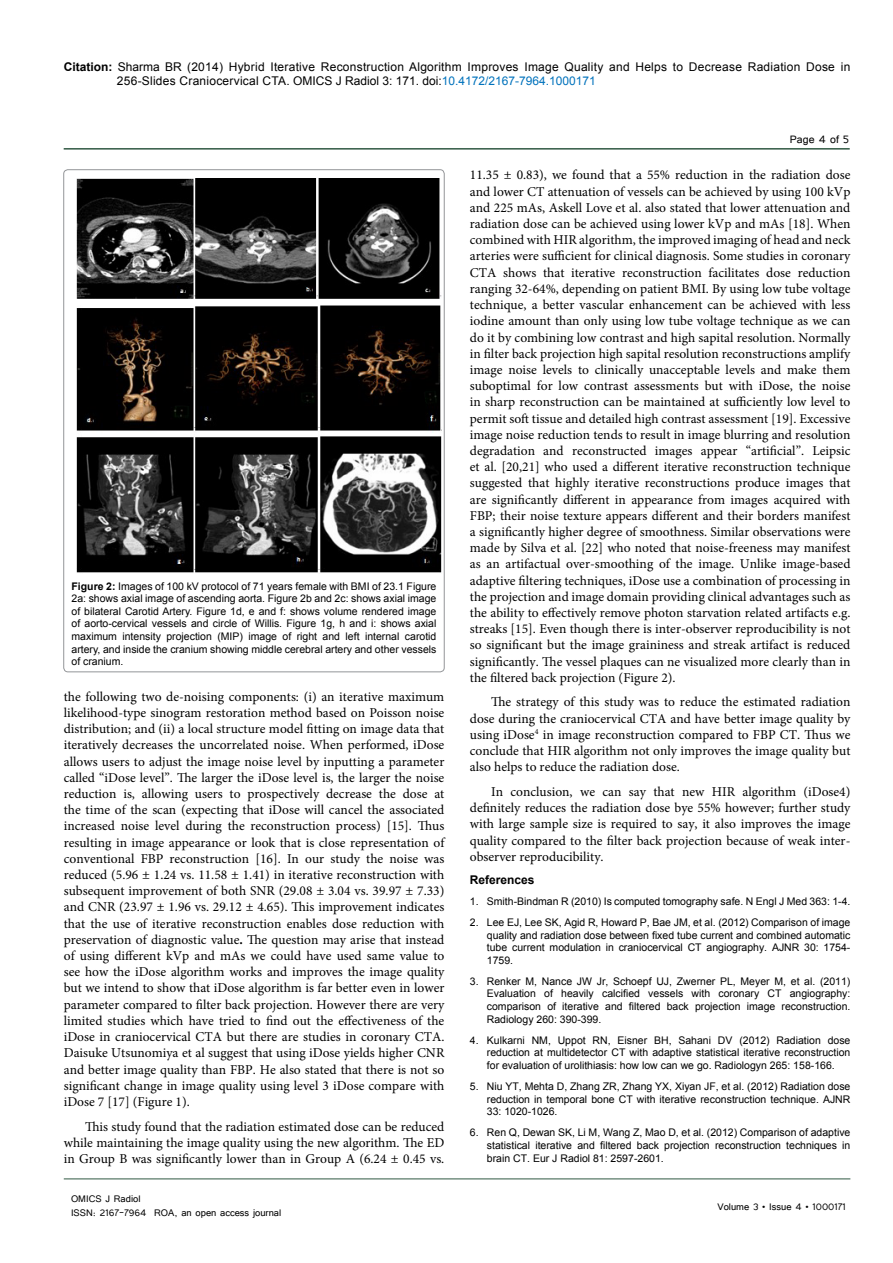
<style>
.page{position:relative;width:893px;height:1263px;background:#fff}
.page>*{position:absolute;margin:0;border:0;box-sizing:border-box;transform-origin:0 0}
.t1{font:13.5px/16.2px "Minion Pro";color:#000;text-align:justify}
.t2{font:13.5px "Tunga";color:#000}
.t3{font:12px/14.4px "Arial";letter-spacing:.02em;color:#000}
.t4{font:12px/14.4px "Tunga";color:#000}
.t5{font:700 12px "Arial";color:#000}
.t6{font:10.5px/12.6px "Arial";color:#000;text-align:justify}
.s1{font-weight:700}
.s2{color:#0072bc}
</style>
<div class="page">
<hr style="left:64px;top:148px;width:786px;height:2px;background:#305843">
<hr style="left:64px;top:1179px;width:786px;height:1px;background:#305843">
<img style="left:76px;top:178px;width:365px;height:395px">
<p class="t3" style="left:117px;top:60px;width:735px;text-indent:-53px"><span class="s1">Citation:</span> Sharma BR (2014) Hybrid Iterative Reconstruction Algorithm Improves Image Quality and Helps to Decrease Radiation Dose in<br>256-Slides Craniocervical CTA. OMICS J Radiol 3: 171. doi:<span class="s2">10.4172/2167-7964.1000171</span></p>
<p class="t6" style="left:72px;top:580px;width:366px"><span class="s1">Figure 2:</span> Images of 100 kV protocol of 71 years female with BMI of 23.1 Figure 2a: shows axial image of ascending aorta. Figure 2b and 2c: shows axial image of bilateral Carotid Artery. Figure 1d, e and f: shows volume rendered image of aorto-cervical vessels and circle of Willis. Figure 1g, h and i: shows axial maximum intensity projection (MIP) image of right and left internal carotid artery, and inside the cranium showing middle cerebral artery and other vessels of cranium.</p>
<p class="t1" style="left:64px;top:688px;width:382px">the following two de-noising components: (i) an iterative maximum likelihood-type sinogram restoration method based on Poisson noise distribution; and (ii) a local structure model fitting on image data that iteratively decreases the uncorrelated noise. When performed, iDose allows users to adjust the image noise level by inputting a parameter called “iDose level”. The larger the iDose level is, the larger the noise reduction is, allowing users to prospectively decrease the dose at the time of the scan (expecting that iDose will cancel the associated increased noise level during the reconstruction process) [15]. Thus resulting in image appearance or look that is close representation of conventional FBP reconstruction [16]. In our study the noise was reduced (5.96 ± 1.24 vs. 11.58 ± 1.41) in iterative reconstruction with subsequent improvement of both SNR (29.08 ± 3.04 vs. 39.97 ± 7.33) and CNR (23.97 ± 1.96 vs. 29.12 ± 4.65). This improvement indicates that the use of iterative reconstruction enables dose reduction with preservation of diagnostic value<span class="s1">.</span> The question may arise that instead of using different kVp and mAs we could have used same value to see how the iDose algorithm works and improves the image quality but we intend to show that iDose algorithm is far better even in lower parameter compared to filter back projection. However there are very limited studies which have tried to find out the effectiveness of the iDose in craniocervical CTA but there are studies in coronary CTA.<br>Daisuke Utsunomiya et al suggest that using iDose yields higher CNR and better image quality than FBP. He also stated that there is not so significant change in image quality using level 3 iDose compare with iDose 7 [17] (Figure 1).</p>
<p class="t1" style="left:64px;top:1118px;width:382px;text-indent:21px">This study found that the radiation estimated dose can be reduced while maintaining the image quality using the new algorithm. The ED in Group B was significantly lower than in Group A (6.24 ± 0.45 vs.</p>
<p class="t4" style="left:71px;top:1190px;width:212px">OMICS J Radiol<br>ISSN: 2167-7964 ROA, an open access journal</p>
<p class="t2" style="left:790px;top:131px;width:61px">Page 4 of 5</p>
<p class="t1" style="left:470px;top:167px;width:382px">11.35 ± 0.83), we found that a 55% reduction in the radiation dose and lower CT attenuation of vessels can be achieved by using 100 kVp and 225 mAs, Askell Love et al. also stated that lower attenuation and radiation dose can be achieved using lower kVp and mAs [18]. When combined with HIR algorithm, the improved imaging of head and neck arteries were sufficient for clinical diagnosis. Some studies in coronary CTA shows that iterative reconstruction facilitates dose reduction ranging 32-64%, depending on patient BMI. By using low tube voltage technique, a better vascular enhancement can be achieved with less iodine amount than only using low tube voltage technique as we can do it by combining low contrast and high sapital resolution. Normally in filter back projection high sapital resolution reconstructions amplify image noise levels to clinically unacceptable levels and make them suboptimal for low contrast assessments but with iDose, the noise in sharp reconstruction can be maintained at sufficiently low level to permit soft tissue and detailed high contrast assessment [19]. Excessive image noise reduction tends to result in image blurring and resolution degradation and reconstructed images appear “artificial”. Leipsic et al. [20,21] who used a different iterative reconstruction technique suggested that highly iterative reconstructions produce images that are significantly different in appearance from images acquired with FBP; their noise texture appears different and their borders manifest a significantly higher degree of smoothness. Similar observations were made by Silva et al. [22] who noted that noise-freeness may manifest as an artifactual over-smoothing of the image. Unlike image-based adaptive filtering techniques, iDose use a combination of processing in the projection and image domain providing clinical advantages such as the ability to effectively remove photon starvation related artifacts e.g. streaks [15]. Even though there is inter-observer reproducibility is not so significant but the image graininess and streak artifact is reduced significantly. The vessel plaques can ne visualized more clearly than in the filtered back projection (Figure 2).</p>
<p class="t1" style="left:470px;top:694px;width:382px;text-indent:21px">The strategy of this study was to reduce the estimated radiation dose during the craniocervical CTA and have better image quality by using iDose<sup>4</sup> in image reconstruction compared to FBP CT. Thus we conclude that HIR algorithm not only improves the image quality but also helps to reduce the radiation dose.</p>
<p class="t1" style="left:470px;top:784px;width:382px;text-indent:21px">In conclusion, we can say that new HIR algorithm (iDose4) definitely reduces the radiation dose bye 55% however; further study with large sample size is required to say, it also improves the image quality compared to the filter back projection because of weak inter&shy;observer reproducibility.</p>
<p class="t5" style="left:470px;top:871px;width:66px">References</p>
<p class="t6" style="left:470px;top:895px;width:382px">1. Smith-Bindman R (2010) Is computed tomography safe. N Engl J Med 363: 1-4.</p>
<p class="t6" style="left:487px;top:916px;width:365px;text-indent:-17px">2. Lee EJ, Lee SK, Agid R, Howard P, Bae JM, et al. (2012) Comparison of image quality and radiation dose between fixed tube current and combined automatic tube current modulation in craniocervical CT angiography. AJNR 30: 1754- 1759.</p>
<p class="t6" style="left:487px;top:975px;width:365px;text-indent:-17px">3. Renker M, Nance JW Jr, Schoepf UJ, Zwerner PL, Meyer M, et al. (2011)<br>Evaluation of heavily calcified vessels with coronary CT angiography: comparison of iterative and filtered back projection image reconstruction.<br>Radiology 260: 390-399.</p>
<p class="t6" style="left:487px;top:1034px;width:365px;text-indent:-17px">4. Kulkarni NM, Uppot RN, Eisner BH, Sahani DV (2012) Radiation dose reduction at multidetector CT with adaptive statistical iterative reconstruction for evaluation of urolithiasis: how low can we go. Radiologyn 265: 158-166.</p>
<p class="t6" style="left:487px;top:1080px;width:365px;text-indent:-17px">5. Niu YT, Mehta D, Zhang ZR, Zhang YX, Xiyan JF, et al. (2012) Radiation dose reduction in temporal bone CT with iterative reconstruction technique. AJNR 33: 1020-1026.</p>
<p class="t6" style="left:487px;top:1126px;width:365px;text-indent:-17px">6. Ren Q, Dewan SK, Li M, Wang Z, Mao D, et al. (2012) Comparison of adaptive statistical iterative and filtered back projection reconstruction techniques in brain CT. Eur J Radiol 81: 2597-2601.</p>
<p class="t4" style="left:717px;top:1199px;width:130px">Volume 3 • Issue 4 • 1000171</p>
</div>
